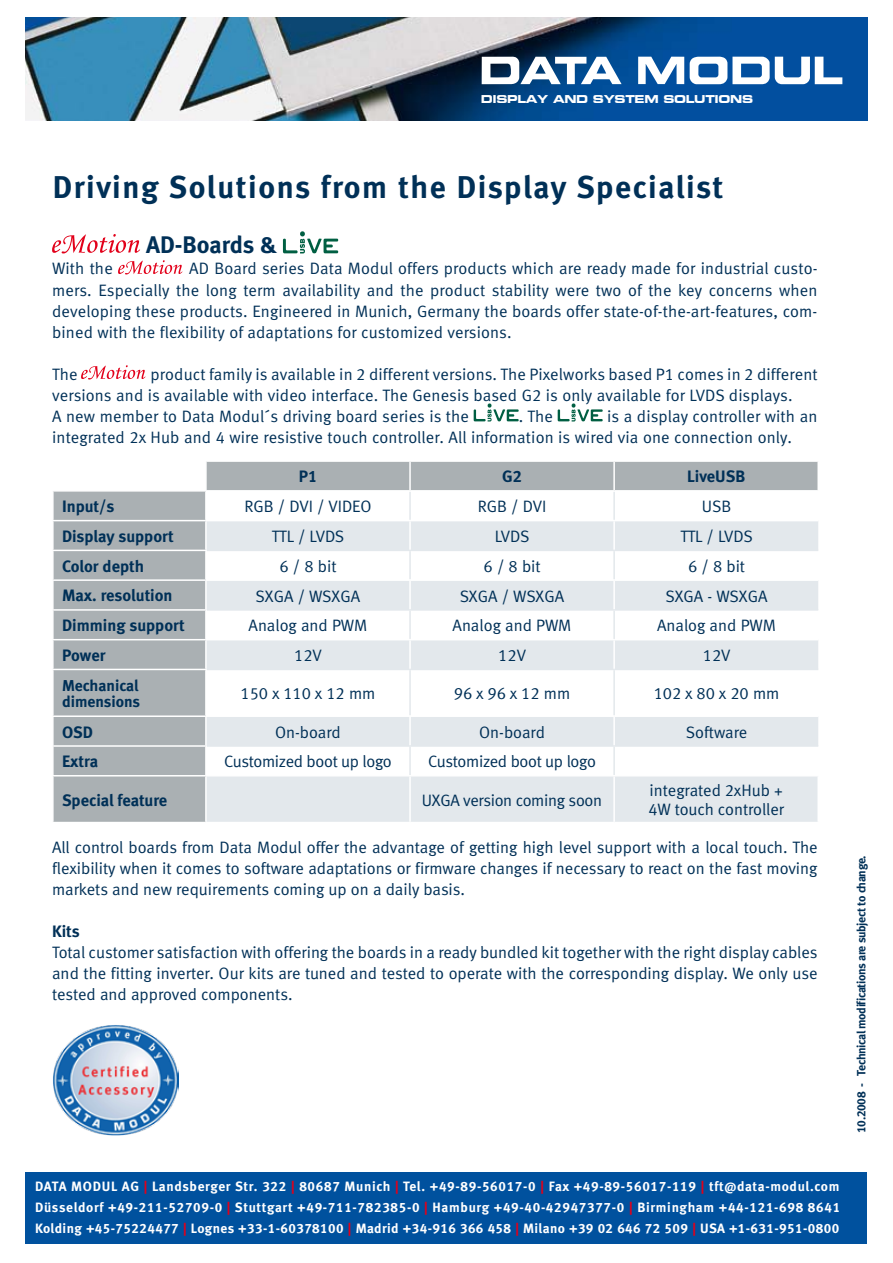
<style>
.page{position:relative;width:893px;height:1263px;background:#fff}
.page>*{position:absolute;margin:0;border:0;box-sizing:border-box;transform-origin:0 0}
.t1{font:31.5px "Meta Bold LF";letter-spacing:.045em;color:#003057}
.t2{font:24px "Meta Bold LF";letter-spacing:-.005em;color:#003057}
.t3{font:16.5px/21px "Meta Normal LF";color:#003057;text-align:justify}
.t4{font:16.5px "Meta Bold LF";color:#003057}
.t5{font:16.5px "Meta Normal LF";letter-spacing:-.02em;color:#003057}
.t6{font:15.75px/16.5px "Meta Bold LF";color:#003057}
.t7{font:13.5px/21px "Meta Bold LF";letter-spacing:.03em;color:#fff;text-align:justify}
.t8{font:12px "Meta Bold LF";letter-spacing:-.03em;color:#003057}
.t9{font:10.8px "Eurostile Bold Extended Two";letter-spacing:-.03em;color:#fff}
.s1{color:#e2001a}
</style>
<div class="page">
<img style="left:26px;top:17px;width:841px;height:104px">
<svg style="left:638px;top:57px;width:46px;height:27px"></svg>
<svg style="left:482px;top:57px;width:140px;height:27px"></svg>
<svg style="left:690px;top:57px;width:152px;height:27px"></svg>
<div style="left:26px;top:1171px;width:841px;height:72px;background:#00519e"></div>
<svg style="left:52px;top:234px;width:88px;height:19px"></svg>
<svg style="left:283px;top:231px;width:55px;height:22px"></svg>
<svg style="left:118px;top:260px;width:64px;height:14px"></svg>
<svg style="left:81px;top:365px;width:65px;height:14px"></svg>
<svg style="left:474px;top:403px;width:45px;height:18px"></svg>
<svg style="left:558px;top:403px;width:45px;height:18px"></svg>
<img style="left:53px;top:1025px;width:125px;height:110px">
<div style="left:207px;top:462px;width:610px;height:28px;background:#aab0b3"></div>
<div style="left:54px;top:492px;width:151px;height:330px;background:#aab0b3"></div>
<svg style="left:207px;top:521px;width:611px;height:301px;fill:#e3e8ec"></svg>
<hr style="left:409px;top:492px;width:2px;height:28px;background:#e3e8ec">
<hr style="left:613px;top:492px;width:2px;height:28px;background:#e3e8ec">
<hr style="left:207px;top:550px;width:203px;height:1px;background:#e3e8ec">
<hr style="left:410px;top:550px;width:204px;height:1px;background:#e3e8ec">
<hr style="left:409px;top:551px;width:2px;height:28px;background:#e3e8ec">
<hr style="left:614px;top:550px;width:204px;height:1px;background:#e3e8ec">
<hr style="left:613px;top:551px;width:2px;height:28px;background:#e3e8ec">
<hr style="left:207px;top:609px;width:203px;height:2px;background:#e3e8ec">
<hr style="left:410px;top:609px;width:204px;height:2px;background:#e3e8ec">
<hr style="left:409px;top:611px;width:2px;height:28px;background:#e3e8ec">
<hr style="left:614px;top:609px;width:204px;height:2px;background:#e3e8ec">
<hr style="left:613px;top:611px;width:2px;height:28px;background:#e3e8ec">
<hr style="left:207px;top:669px;width:203px;height:1px;background:#e3e8ec">
<hr style="left:410px;top:669px;width:204px;height:1px;background:#e3e8ec">
<hr style="left:409px;top:670px;width:2px;height:45px;background:#e3e8ec">
<hr style="left:614px;top:669px;width:204px;height:1px;background:#e3e8ec">
<hr style="left:613px;top:670px;width:2px;height:45px;background:#e3e8ec">
<hr style="left:207px;top:745px;width:203px;height:2px;background:#e3e8ec">
<hr style="left:410px;top:745px;width:204px;height:2px;background:#e3e8ec">
<hr style="left:409px;top:747px;width:2px;height:28px;background:#e3e8ec">
<hr style="left:614px;top:745px;width:204px;height:2px;background:#e3e8ec">
<hr style="left:613px;top:747px;width:2px;height:28px;background:#e3e8ec">
<hr style="left:409px;top:521px;width:2px;height:29px;background:#fff">
<hr style="left:613px;top:521px;width:2px;height:29px;background:#fff">
<hr style="left:206px;top:579px;width:204px;height:2px;background:#fff">
<hr style="left:409px;top:581px;width:2px;height:28px;background:#fff">
<hr style="left:410px;top:579px;width:204px;height:2px;background:#fff">
<hr style="left:613px;top:581px;width:2px;height:28px;background:#fff">
<hr style="left:614px;top:579px;width:204px;height:2px;background:#fff">
<hr style="left:206px;top:639px;width:204px;height:1px;background:#fff">
<hr style="left:409px;top:640px;width:2px;height:29px;background:#fff">
<hr style="left:410px;top:639px;width:204px;height:1px;background:#fff">
<hr style="left:613px;top:640px;width:2px;height:29px;background:#fff">
<hr style="left:614px;top:639px;width:204px;height:1px;background:#fff">
<hr style="left:206px;top:715px;width:204px;height:2px;background:#fff">
<hr style="left:409px;top:717px;width:2px;height:28px;background:#fff">
<hr style="left:410px;top:715px;width:204px;height:2px;background:#fff">
<hr style="left:613px;top:717px;width:2px;height:28px;background:#fff">
<hr style="left:614px;top:715px;width:204px;height:2px;background:#fff">
<hr style="left:206px;top:775px;width:204px;height:1px;background:#fff">
<hr style="left:410px;top:775px;width:204px;height:1px;background:#fff">
<hr style="left:409px;top:776px;width:2px;height:46px;background:#fff">
<hr style="left:614px;top:775px;width:205px;height:1px;background:#fff">
<hr style="left:613px;top:776px;width:2px;height:46px;background:#fff">
<hr style="left:817px;top:776px;width:2px;height:46px;background:#fff">
<hr style="left:409px;top:462px;width:2px;height:28px;background:#fff">
<hr style="left:613px;top:462px;width:2px;height:28px;background:#fff">
<hr style="left:52px;top:520px;width:154px;height:1px;background:#fff">
<hr style="left:52px;top:550px;width:155px;height:1px;background:#fff">
<hr style="left:52px;top:579px;width:154px;height:2px;background:#fff">
<hr style="left:52px;top:609px;width:155px;height:2px;background:#fff">
<hr style="left:52px;top:639px;width:154px;height:1px;background:#fff">
<hr style="left:52px;top:669px;width:155px;height:1px;background:#fff">
<hr style="left:52px;top:715px;width:154px;height:2px;background:#fff">
<hr style="left:52px;top:745px;width:155px;height:2px;background:#fff">
<hr style="left:52px;top:775px;width:154px;height:1px;background:#fff">
<p class="t9" style="left:481px;top:92px;width:274px">DISPLAY AND SYSTEM SOLUTIONS</p>
<h1 class="t1" style="left:53px;top:168px;width:672px">Driving Solutions from the Display Specialist</h1>
<h2 class="t2" style="left:146px;top:231px;width:132px">AD-Boards &amp;</h2>
<p class="t3" style="left:52px;top:258px;width:62px">With the</p>
<p class="t3" style="left:52px;top:258px;width:767px;text-indent:137px">AD Board series Data Modul offers products which are ready made for industrial custo&shy;mers. Especially the long term availability and the product stability were two of the key concerns when developing these products. Engineered in Munich, Germany the boards offer state-of-the-art-features, com&shy;bined with the flexibility of adaptations for customized versions.</p>
<p class="t3" style="left:52px;top:363px;width:27px">The</p>
<p class="t3" style="left:52px;top:363px;width:767px;text-align:left;text-indent:98px">product family is available in 2 different versions. The Pixelworks based P1 comes in 2 different versions and is available with video interface. The Genesis based G2 is only available for LVDS displays.<br>A new member to Data Modul´s driving board series is the</p>
<p class="t3" style="left:52px;top:405px;width:767px;text-indent:555px">is a display controller with an integrated 2x Hub and 4 wire resistive touch controller. All information is wired via one connection only.</p>
<p class="t3" style="left:519px;top:405px;width:36px">. The</p>
<p class="t4" style="left:299px;top:467px;width:20px">P1</p>
<p class="t4" style="left:502px;top:467px;width:21px">G2</p>
<p class="t4" style="left:687px;top:467px;width:60px">LiveUSB</p>
<p class="t4" style="left:62px;top:497px;width:54px">Input/s</p>
<p class="t3" style="left:244px;top:496px;width:129px">RGB / DVI / VIDEO</p>
<p class="t3" style="left:478px;top:496px;width:70px">RGB / DVI</p>
<p class="t3" style="left:702px;top:496px;width:31px">USB</p>
<p class="t4" style="left:62px;top:526px;width:113px">Display support</p>
<p class="t3" style="left:272px;top:526px;width:74px">TTL / LVDS</p>
<p class="t3" style="left:495px;top:526px;width:36px">LVDS</p>
<p class="t3" style="left:680px;top:526px;width:74px">TTL / LVDS</p>
<p class="t4" style="left:62px;top:556px;width:84px">Color depth</p>
<p class="t3" style="left:280px;top:555px;width:58px">6 / 8 bit</p>
<p class="t3" style="left:484px;top:555px;width:58px">6 / 8 bit</p>
<p class="t3" style="left:688px;top:555px;width:58px">6 / 8 bit</p>
<p class="t4" style="left:62px;top:586px;width:112px">Max. resolution</p>
<p class="t3" style="left:256px;top:585px;width:106px">SXGA / WSXGA</p>
<p class="t3" style="left:460px;top:585px;width:106px">SXGA / WSXGA</p>
<p class="t3" style="left:665px;top:585px;width:104px">SXGA - WSXGA</p>
<p class="t4" style="left:62px;top:616px;width:124px">Dimming support</p>
<p class="t3" style="left:249px;top:615px;width:120px">Analog and PWM</p>
<p class="t3" style="left:453px;top:615px;width:120px">Analog and PWM</p>
<p class="t3" style="left:657px;top:615px;width:120px">Analog and PWM</p>
<p class="t4" style="left:62px;top:645px;width:45px">Power</p>
<p class="t3" style="left:294px;top:645px;width:29px">12V</p>
<p class="t3" style="left:498px;top:645px;width:29px">12V</p>
<p class="t3" style="left:703px;top:645px;width:29px">12V</p>
<p class="t6" style="left:62px;top:677px;width:79px">Mechanical dimensions</p>
<p class="t3" style="left:240px;top:683px;width:137px">150 x 110 x 12 mm</p>
<p class="t3" style="left:454px;top:683px;width:118px">96 x 96 x 12 mm</p>
<p class="t3" style="left:654px;top:683px;width:127px">102 x 80 x 20 mm</p>
<p class="t4" style="left:62px;top:722px;width:32px">OSD</p>
<p class="t3" style="left:275px;top:721px;width:67px">On-board</p>
<p class="t3" style="left:479px;top:721px;width:67px">On-board</p>
<p class="t3" style="left:686px;top:721px;width:63px">Software</p>
<p class="t4" style="left:62px;top:752px;width:38px">Extra</p>
<p class="t5" style="left:224px;top:752px;width:169px">Customized boot up logo</p>
<p class="t5" style="left:428px;top:752px;width:169px">Customized boot up logo</p>
<p class="t4" style="left:62px;top:790px;width:107px">Special feature</p>
<p class="t5" style="left:422px;top:790px;width:182px">UXGA version coming soon</p>
<p class="t3" style="left:648px;top:780px;width:137px;line-height:19.5px">integrated 2xHub +<br>4W touch controller</p>
<p class="t3" style="left:52px;top:836px;width:767px">All control boards from Data Modul offer the advantage of getting high level support with a local touch. The flexibility when it comes to software adaptations or firmware changes if necessary to react on the fast moving markets and new requirements coming up on a daily basis.</p>
<p class="t4" style="left:52px;top:921px;width:29px">Kits</p>
<p class="t3" style="left:52px;top:941px;width:767px">Total customer satisfaction with offering the boards in a ready bundled kit together with the right display cables and the fitting inverter. Our kits are tuned and tested to operate with the corresponding display. We only use tested and approved components.</p>
<p class="t8" style="left:854px;top:1133px;width:279px;rotate:-90deg">10.2008 - Technical modifications are subject to change.</p>
<p class="t7" style="left:35px;top:1176px;width:807px">Data Modul AG <span class="s1">|</span> Landsberger Str. 322 <span class="s1">|</span> 80687 Munich <span class="s1">|</span> Tel. +49-89-56017-0 <span class="s1">|</span> Fax +49-89-56017-119 <span class="s1">|</span> tft@data-modul.com Düsseldorf +49-211-52709-0 <span class="s1">|</span> Stuttgart +49-711-782385-0 <span class="s1">|</span> Hamburg +49-40-42947377-0 <span class="s1">|</span> Birmingham +44-121-698 8641<br>Kolding +45-75224477 <span class="s1">|</span> Lognes +33-1-60378100 <span class="s1">|</span> Madrid +34-916 366 458 <span class="s1">|</span> Milano +39 02 646 72 509 <span class="s1">|</span> USA +1-631-951-0800</p>
</div>
